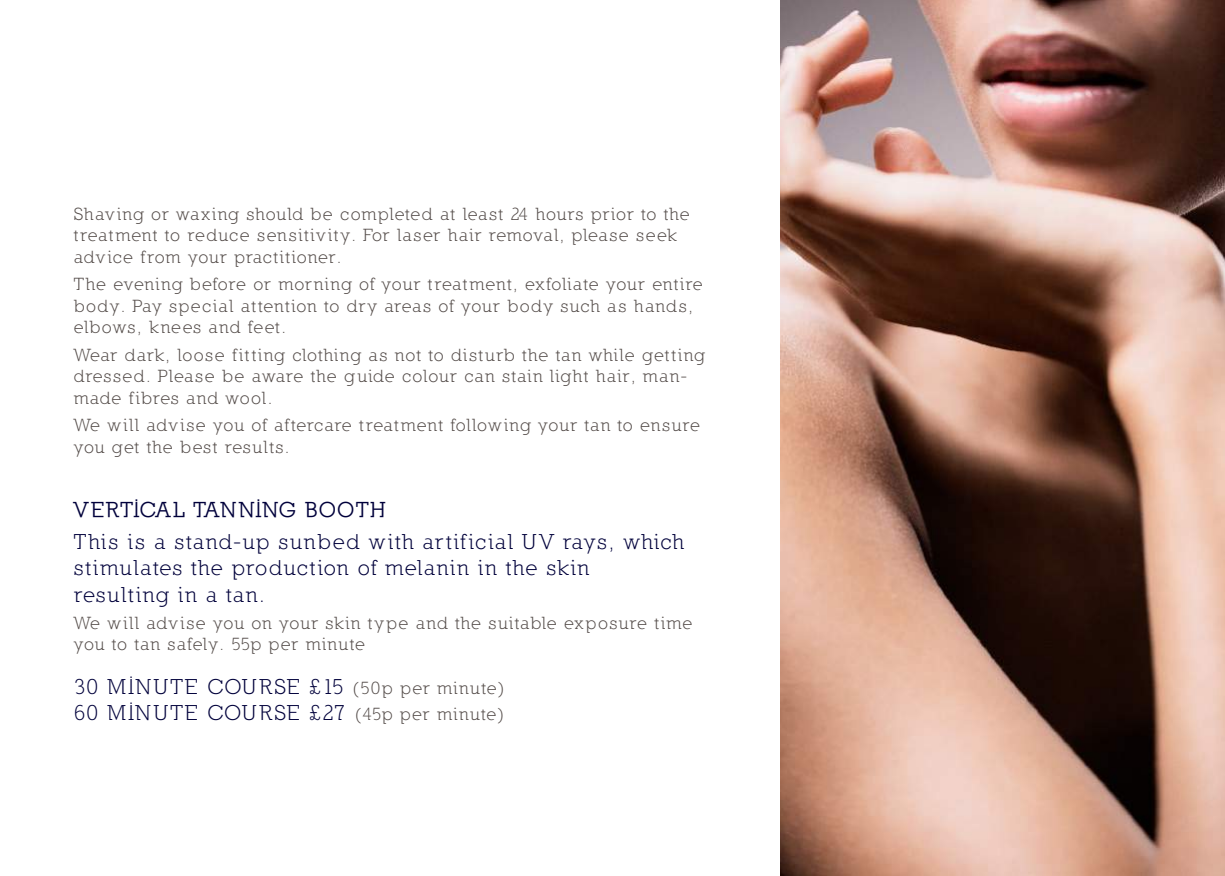
<style>
.page{position:relative;width:1225px;height:876px;background:#fff}
.page>*{position:absolute;margin:0;border:0;box-sizing:border-box;transform-origin:0 0}
.t1{font:22px/26.4px "Nilland";letter-spacing:.08em;color:#00003b}
.t2{font:700 22px "Nilland";letter-spacing:.055em;color:#00003b}
.t3{font:18px/21.6px "Nilland";letter-spacing:.055em;color:#524a47}
.s1{font-size:18px;color:#524a47}
</style>
<div class="page">
<img style="left:780px;top:0;width:445px;height:876px">
<p class="t3" style="left:74px;top:203px;width:617px">Shaving or waxing should be completed at least 24 hours prior to the treatment to reduce sensitivity. For laser hair removal, please seek advice from your practitioner.</p>
<p class="t3" style="left:74px;top:273px;width:630px">The evening before or morning of your treatment, exfoliate your entire body. Pay special attention to dry areas of your body such as hands, elbows, knees and feet.</p>
<p class="t3" style="left:74px;top:343px;width:632px">Wear dark, loose fitting clothing as not to disturb the tan while getting dressed. Please be aware the guide colour can stain light hair, man&shy;made fibres and wool.</p>
<p class="t3" style="left:74px;top:414px;width:628px">We will advise you of aftercare treatment following your tan to ensure you get the best results.</p>
<p class="t2" style="left:74px;top:496px;width:313px">VERTICAL TANNING BOOTH</p>
<p class="t1" style="left:74px;top:528px;width:612px">This is a stand-up sunbed with artificial UV rays, which stimulates the production of melanin in the skin resulting in a tan.</p>
<p class="t3" style="left:74px;top:612px;width:620px">We will advise you on your skin type and the suitable exposure time you to tan safely. 55p per minute</p>
<p class="t1" style="left:74px;top:673px;width:432px">30 MINUTE COURSE £15 <span class="s1">(50p per minute)<br></span>60 MINUTE COURSE £27 <span class="s1">(45p per minute)</span></p>
</div>
